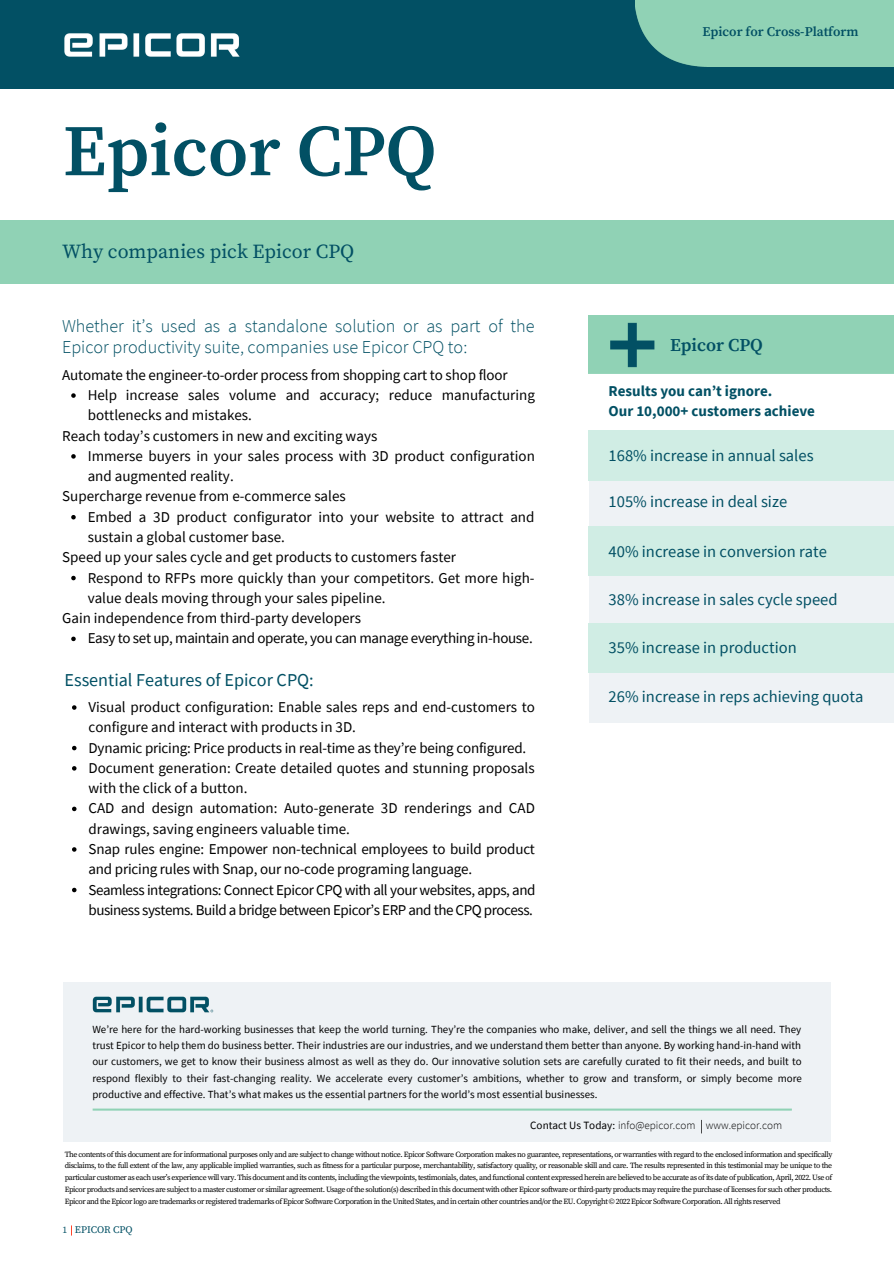
<style>
.page{position:relative;width:894px;height:1264px;background:#fff}
.page>*{position:absolute;margin:0;border:0;box-sizing:border-box;transform-origin:0 0}
.t1{font:600 72.45px "Source Serif Pro";color:#025064}
.t2{font:19.95px "Source Serif Pro";color:#025064}
.t3{font:300 18.15px/21px "Source Sans Pro";color:#025064}
.t4{font:18.15px "Source Sans Pro";color:#025064}
.t5{font:600 18px "Source Serif Pro";color:#025064}
.t6{font:16.5px "Source Sans Pro";color:#025064}
.t7{font:15px/20.2px "Source Sans Pro";color:#000}
.t8{font:15px/20.2px "Source Sans Pro";letter-spacing:-.03em;color:#000}
.t9{font:15px "Source Sans Pro";letter-spacing:-.025em;color:#000}
.t10{font:700 15px "Source Sans Pro";color:#025064}
.t11{font:600 13.35px "Source Serif Pro";color:#025064}
.t12{font:11.1px "Source Sans Pro";color:#000}
.t13{font:300 11.1px "Source Sans Pro";color:#000}
.t14{font:10.95px/16.4px "Source Sans Pro";color:#000;text-align:justify}
.t15{font:10.05px "Source Serif Pro";color:#025064}
.t16{font:9.6px "Source Serif Pro";color:#025064}
.t17{font:7.8px/11.9px "Source Serif Pro";letter-spacing:-.055em;color:#000;text-align:justify}
.s1{font-weight:300}
</style>
<div class="page">
<div style="left:0;top:0;width:893px;height:89px;background:#025064"></div>
<div style="left:0;top:221px;width:893px;height:63px;background:#90d2b5"></div>
<div style="left:588px;top:478px;width:305px;height:244px;background:#eef2f5"></div>
<div style="left:588px;top:430px;width:305px;height:50px;background:#d0ede4"></div>
<div style="left:588px;top:526px;width:305px;height:50px;background:#d0ede4"></div>
<div style="left:588px;top:622px;width:305px;height:50px;background:#d0ede4"></div>
<img style="left:64px;top:33px;width:176px;height:24px">
<div style="left:635px;top:0;width:258px;height:66px;background:#90d2b5"></div>
<img style="left:608px;top:321px;width:47px;height:47px">
<svg style="left:71px;top:393px;width:5px;height:5px"></svg>
<svg style="left:71px;top:454px;width:5px;height:4px"></svg>
<svg style="left:71px;top:515px;width:5px;height:4px"></svg>
<svg style="left:71px;top:576px;width:5px;height:4px"></svg>
<svg style="left:71px;top:636px;width:5px;height:5px"></svg>
<svg style="left:72px;top:705px;width:4px;height:4px"></svg>
<svg style="left:72px;top:745px;width:4px;height:5px"></svg>
<svg style="left:72px;top:766px;width:4px;height:4px"></svg>
<svg style="left:72px;top:806px;width:4px;height:5px"></svg>
<svg style="left:72px;top:847px;width:4px;height:4px"></svg>
<svg style="left:72px;top:887px;width:4px;height:5px"></svg>
<div style="left:63px;top:981px;width:767px;height:160px;background:#eef2f5"></div>
<svg style="left:93px;top:1108px;width:698px;height:2px"></svg>
<img style="left:92px;top:996px;width:122px;height:17px">
<svg style="left:701px;top:1119px;width:1px;height:14px"></svg>
<p class="t1" style="left:63px;top:109px;width:375px">Epicor CPQ</p>
<p class="t2" style="left:62px;top:239px;width:293px">Why companies pick Epicor CPQ</p>
<p class="t3" style="left:62px;top:314px;width:474px">Whether it’s used as a standalone solution or as part of the<br>Epicor productivity suite, companies use Epicor CPQ to:</p>
<p class="t7" style="left:88px;top:384px;width:448px">Help increase sales volume and accuracy; reduce manufacturing bottlenecks and mistakes.</p>
<p class="t7" style="left:88px;top:445px;width:448px">Immerse buyers in your sales process with 3D product configuration and augmented reality.</p>
<p class="t7" style="left:88px;top:506px;width:448px">Embed a 3D product configurator into your website to attract and sustain a global customer base.</p>
<p class="t7" style="left:88px;top:567px;width:448px">Respond to RFPs more quickly than your competitors. Get more high&shy;value deals moving through your sales pipeline.</p>
<p class="t9" style="left:88px;top:628px;width:446px">Easy to set up, maintain and operate, you can manage everything in-house.</p>
<p class="t7" style="left:62px;top:364px;width:447px">Automate the engineer-to-order process from shopping cart to shop floor</p>
<p class="t7" style="left:62px;top:425px;width:316px">Reach today’s customers in new and exciting ways</p>
<p class="t7" style="left:62px;top:486px;width:285px">Supercharge revenue from e-commerce sales</p>
<p class="t7" style="left:62px;top:547px;width:395px">Speed up your sales cycle and get products to customers faster</p>
<p class="t7" style="left:62px;top:607px;width:300px">Gain independence from third-party developers</p>
<p class="t4" style="left:64px;top:668px;width:251px">Essential Features of Epicor CPQ:</p>
<p class="t7" style="left:88px;top:696px;width:448px">Visual product configuration: Enable sales reps and end-customers to configure and interact with products in 3D.</p>
<p class="t7" style="left:88px;top:737px;width:439px">Dynamic pricing: Price products in real-time as they’re being configured.</p>
<p class="t7" style="left:88px;top:757px;width:447px">Document generation: Create detailed quotes and stunning proposals with the click of a button.</p>
<p class="t7" style="left:88px;top:798px;width:448px">CAD and design automation: Auto-generate 3D renderings and CAD drawings, saving engineers valuable time.</p>
<p class="t7" style="left:88px;top:838px;width:448px">Snap rules engine: Empower non-technical employees to build product and pricing rules with Snap, our no-code programing language.</p>
<p class="t8" style="left:88px;top:879px;width:448px">Seamless integrations: Connect Epicor CPQ with all your websites, apps, and business systems. Build a bridge between Epicor’s ERP and the CPQ process.</p>
<p class="t11" style="left:702px;top:24px;width:157px">Epicor for Cross-Platform</p>
<p class="t5" style="left:670px;top:334px;width:94px">Epicor CPQ</p>
<p class="t10" style="left:608px;top:381px;width:165px">Results you can’t ignore.</p>
<p class="t10" style="left:608px;top:401px;width:208px">Our 10,000+ customers achieve</p>
<p class="t6" style="left:608px;top:445px;width:206px">168% increase in annual sales</p>
<p class="t6" style="left:608px;top:491px;width:180px">105% increase in deal size</p>
<p class="t6" style="left:608px;top:541px;width:220px">40% increase in conversion rate</p>
<p class="t6" style="left:608px;top:588px;width:230px">38% increase in sales cycle speed</p>
<p class="t6" style="left:608px;top:637px;width:190px">35% increase in production</p>
<p class="t6" style="left:608px;top:685px;width:256px">26% increase in reps achieving quota</p>
<p class="t14" style="left:92px;top:1020px;width:711px">We’re here for the hard-working businesses that keep the world turning. They’re the companies who make, deliver, and sell the things we all need. They trust Epicor to help them do business better. Their industries are our industries, and we understand them better than anyone. By working hand-in-hand with our customers, we get to know their business almost as well as they do. Our innovative solution sets are carefully curated to fit their needs, and built to respond flexibly to their fast-changing reality. We accelerate every customer’s ambitions, whether to grow and transform, or simply become more productive and effective. That’s what makes us the essential partners for the world’s most essential businesses.</p>
<p class="t12" style="left:530px;top:1117px;width:166px">Contact Us Today: <span class="s1">info@epicor.com</span></p>
<p class="t13" style="left:705px;top:1117px;width:78px">www.epicor.com</p>
<p class="t17" style="left:65px;top:1148px;width:769px">The contents of this document are for informational purposes only and are subject to change without notice. Epicor Software Corporation makes no guarantee, representations, or warranties with regard to the enclosed information and specifically disclaims, to the full extent of the law, any applicable implied warranties, such as fitness for a particular purpose, merchantability, satisfactory quality, or reasonable skill and care. The results represented in this testimonial may be unique to the particular customer as each user’s experience will vary. This document and its contents, including the viewpoints, testimonials, dates, and functional content expressed herein are believed to be accurate as of its date of publication, April, 2022. Use of Epicor products and services are subject to a master customer or similar agreement. Usage of the solution(s) described in this document with other Epicor software or third-party products may require the purchase of licenses for such other products.<br>Epicor and the Epicor logo are trademarks or registered trademarks of Epicor Software Corporation in the United States, and in certain other countries and/or the EU. Copyright © 2022 Epicor Software Corporation. All rights reserved</p>
<p class="t16" style="left:62px;top:1224px;width:6px">1</p>
<p class="t15" style="left:75px;top:1223px;width:59px">EPICOR CPQ</p>
</div>
